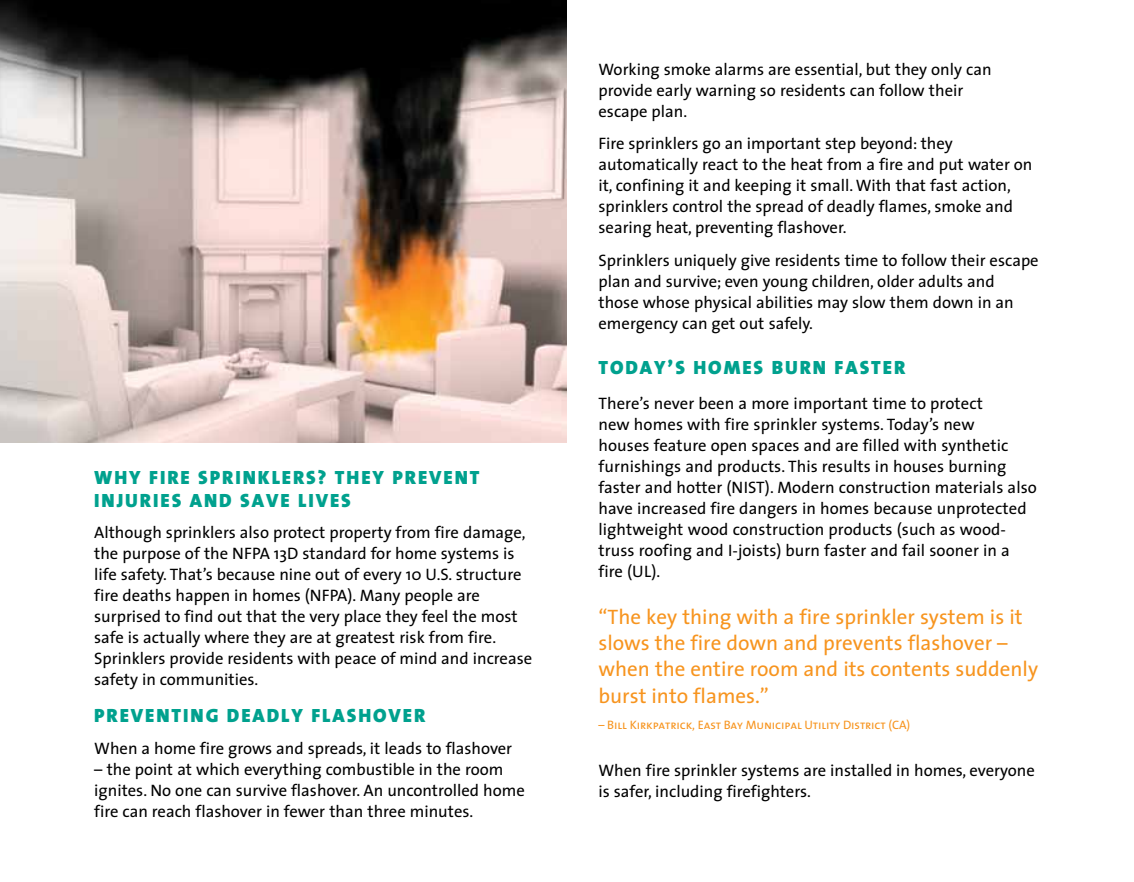
<style>
.page{position:relative;width:1134px;height:882px;background:#fff}
.page>*{position:absolute;margin:0;border:0;box-sizing:border-box;transform-origin:0 0}
.t1{font:21px/26.2px "The Sans";color:#f7941e}
.t2{font:900 19.25px/23.1px "The Sans";letter-spacing:.1em;color:#00a18e}
.t3{font:16.62px/21px "The Sans";color:#000}
.t4{font:12.25px "The Sans Caps";letter-spacing:-.01em;color:#f7941e}
</style>
<div class="page">
<img style="left:0;top:0;width:567px;height:442px">
<p class="t2" style="left:94px;top:465px;width:387px">WHY FIRE SPRINKLERS? THEY PREVENT<br>INJURIES AND SAVE LIVES</p>
<p class="t3" style="left:94px;top:522px;width:439px">Although sprinklers also protect property from fire damage, the purpose of the NFPA 13D standard for home systems is life safety. That’s because nine out of every 10 U.S. structure fire deaths happen in homes (NFPA). Many people are surprised to find out that the very place they feel the most safe is actually where they are at greatest risk from fire.<br>Sprinklers provide residents with peace of mind and increase safety in communities.</p>
<p class="t2" style="left:94px;top:704px;width:26px">PREVENTING</p>
<p class="t2" style="left:227px;top:704px;width:28px">DEADLY</p>
<p class="t2" style="left:311px;top:704px;width:25px">FLASHOVER</p>
<p class="t3" style="left:94px;top:738px;width:419px">When a home fire grows and spreads, it leads to flashover</p>
<p class="t3" style="left:94px;top:759px;width:432px">– the point at which everything combustible in the room ignites. No one can survive flashover. An uncontrolled home fire can reach flashover in fewer than three minutes.</p>
<p class="t3" style="left:598px;top:59px;width:395px">Working smoke alarms are essential, but they only can provide early warning so residents can follow their escape plan.</p>
<p class="t3" style="left:598px;top:133px;width:436px">Fire sprinklers go an important step beyond: they automatically react to the heat from a fire and put water on it, confining it and keeping it small. With that fast action, sprinklers control the spread of deadly flames, smoke and searing heat, preventing flashover.</p>
<p class="t3" style="left:598px;top:249px;width:442px">Sprinklers uniquely give residents time to follow their escape plan and survive; even young children, older adults and those whose physical abilities may slow them down in an emergency can get out safely.</p>
<p class="t2" style="left:598px;top:355px;width:27px">TODAY</p>
<p class="t2" style="left:668px;top:355px;width:56px">’S HOMES</p>
<p class="t2" style="left:772px;top:355px;width:28px">BURN</p>
<p class="t2" style="left:835px;top:355px;width:24px">FASTER</p>
<p class="t3" style="left:598px;top:392px;width:440px">There’s never been a more important time to protect<br>new homes with fire sprinkler systems. Today’s new<br>houses feature open spaces and are filled with synthetic furnishings and products. This results in houses burning faster and hotter (NIST). Modern construction materials also have increased fire dangers in homes because unprotected lightweight wood construction products (such as wood&shy;truss roofing and I-joists) burn faster and fail sooner in a fire (UL).</p>
<p class="t1" style="left:598px;top:603px;width:441px">“The key thing with a fire sprinkler system is it slows the fire down and prevents flashover – when the entire room and its contents suddenly burst into flames.”</p>
<p class="t4" style="left:598px;top:715px;width:313px">– Bill Kirkpatrick, East Bay Municipal Utility District (CA)</p>
<p class="t3" style="left:598px;top:759px;width:438px">When fire sprinkler systems are installed in homes, everyone is safer, including firefighters.</p>
</div>
